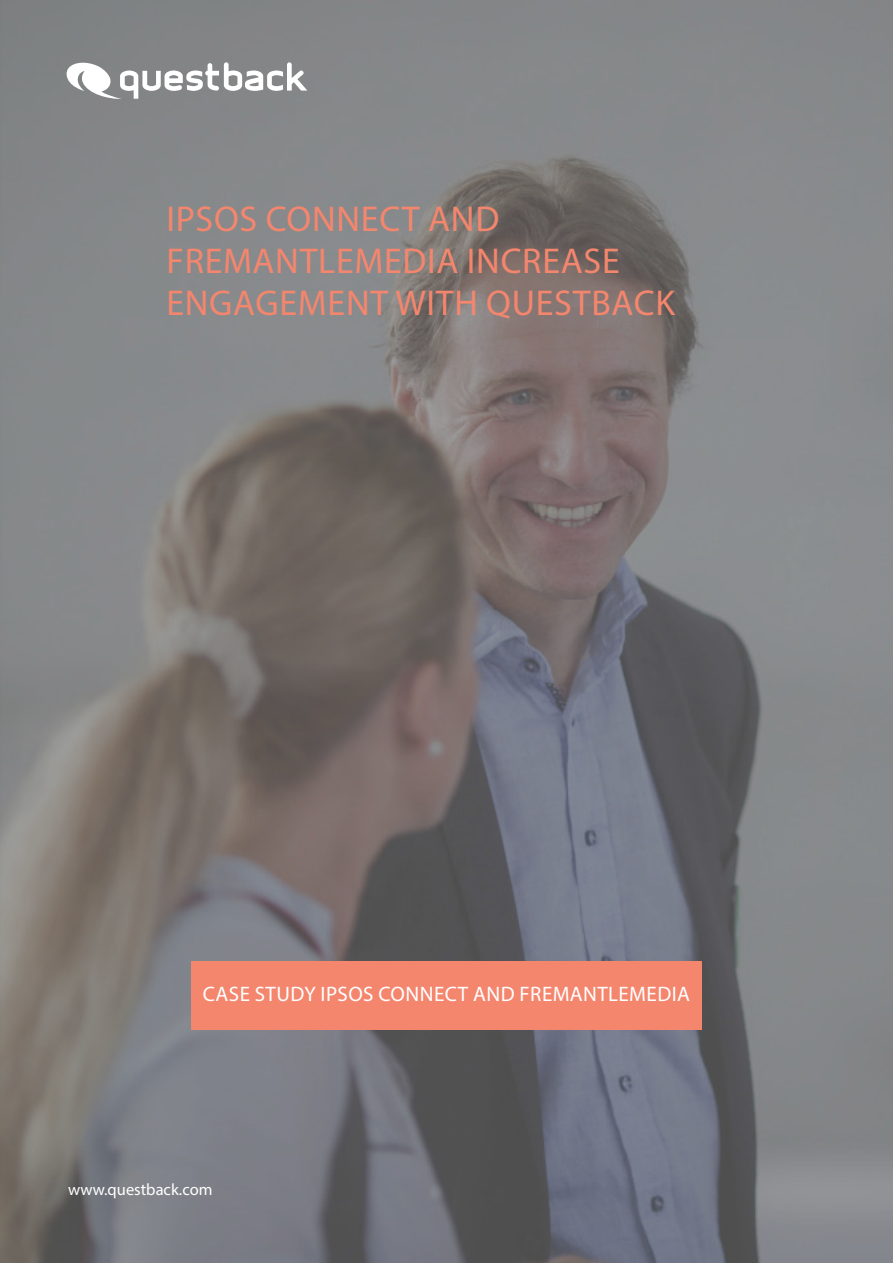
<style>
.page{position:relative;width:893px;height:1263px;background:#fff}
.page>*{position:absolute;margin:0;border:0;box-sizing:border-box;transform-origin:0 0}
.t1{font:36px/42px "Myriad Pro";letter-spacing:.02em;color:#f4866e}
.t2{font:21px "Myriad Pro";letter-spacing:.02em;color:#fff}
.t3{font:16.5px "Myriad Pro";color:#fff}
</style>
<div class="page">
<div style="left:0;top:0;width:893px;height:1263px;background:#231f20;opacity:.75"></div>
<div style="left:191px;top:961px;width:511px;height:68px;background:#f4866e"></div>
<svg style="left:67px;top:62px;width:240px;height:37px"></svg>
<p class="t1" style="left:166px;top:197px;width:510px">IPSOS CONNECT AND<br>FREMANTLEMEDIA INCREASE<br>ENGAGEMENT WITH QUESTBACK</p>
<p class="t2" style="left:203px;top:981px;width:489px">CASE STUDY IPSOS CONNECT AND FREMANTLEMEDIA</p>
<p class="t3" style="left:68px;top:1179px;width:146px">www.questback.com</p>
</div>
